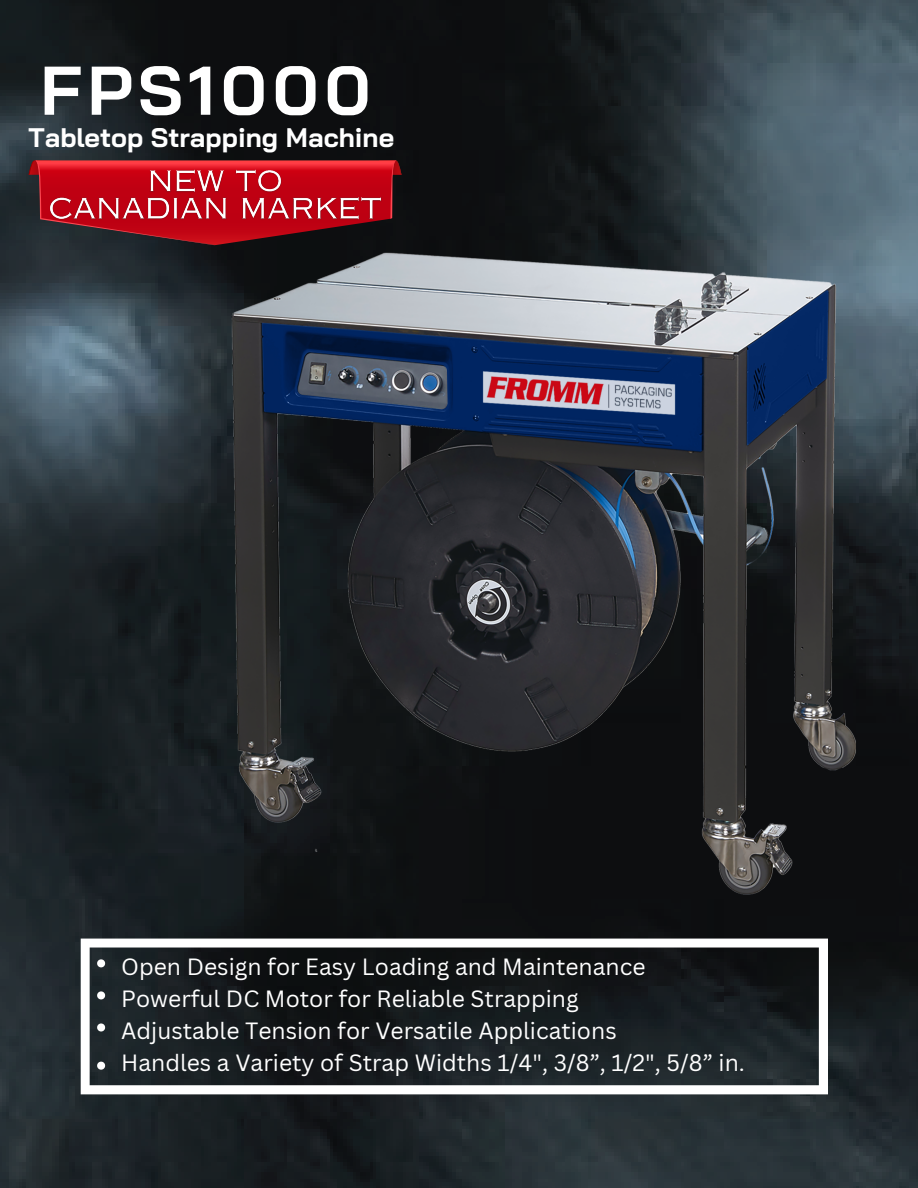
<style>
.page{position:relative;width:918px;height:1188px;background:#fff}
.page>*{position:absolute;margin:0;border:0;box-sizing:border-box;transform-origin:0 0}
.t1{font:700 68.7px "Bai Jamjuree";letter-spacing:.08em;color:#fff}
.t2{font:700 26.85px "Bai Jamjuree";color:#fff}
.t3{font:22.95px/32.1px "Canva Sans";color:#fff}
</style>
<div class="page">
<img style="left:0;top:0;width:918px;height:1188px">
<svg style="left:81px;top:939px;width:747px;height:155px;background:#35393c"></svg>
<img style="left:200px;top:231px;width:687px;height:686px">
<svg style="left:28px;top:160px;width:374px;height:85px;background:#8e141e"></svg>
<svg style="left:97px;top:1062px;width:8px;height:8px"></svg>
<svg style="left:97px;top:959px;width:8px;height:8px"></svg>
<svg style="left:97px;top:991px;width:8px;height:8px"></svg>
<svg style="left:97px;top:1023px;width:8px;height:9px"></svg>
<img style="left:146px;top:166px;width:140px;height:27px">
<img style="left:46px;top:193px;width:340px;height:33px">
<p class="t1" style="left:40px;top:51px;width:332px">FPS1000</p>
<p class="t2" style="left:28px;top:122px;width:367px">Tabletop Strapping Machine</p>
<p class="t3" style="left:121px;top:951px;width:625px">Open Design for Easy Loading and Maintenance Powerful DC Motor for Reliable Strapping<br>Adjustable Tension for Versatile Applications<br>Handles a Variety of Strap Widths 1/4", 3/8”, 1/2", 5/8” in.</p>
</div>
